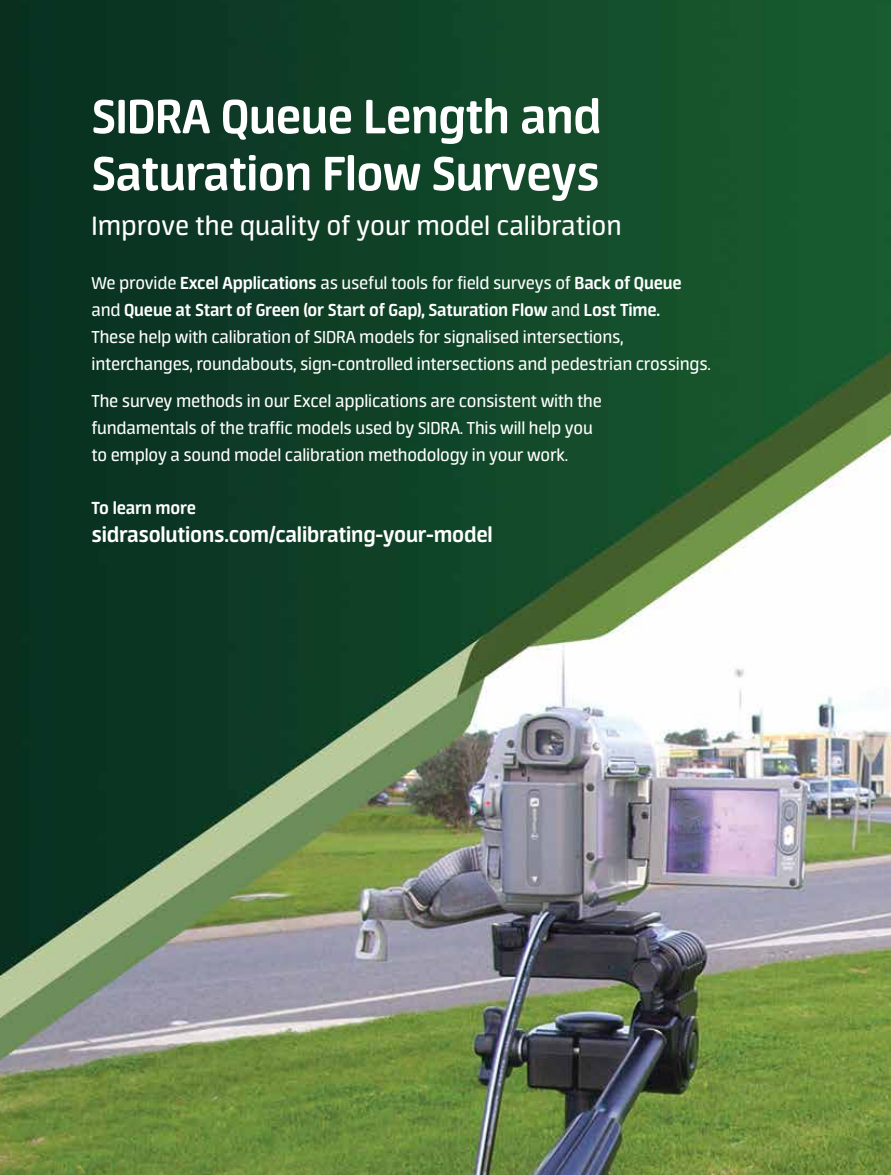
<style>
.page{position:relative;width:891px;height:1175px;background:#fff}
.page>*{position:absolute;margin:0;border:0;box-sizing:border-box;transform-origin:0 0}
.t1{font:700 54px/57px "Neuron";letter-spacing:-.01em;color:#fff}
.t2{font:30px "Neuron";color:#fff}
.t3{font:700 24px "Neuron";letter-spacing:-.01em;color:#fff}
.t4{font:19.5px/27px "Neuron";letter-spacing:-.01em;color:#fff}
.t5{font:700 19.5px "Neuron";letter-spacing:-.01em;color:#fff}
.s1{font-weight:700}
</style>
<div class="page">
<img style="left:0;top:0;width:891px;height:1174px">
<h1 class="t1" style="left:92px;top:92px;width:511px">SIDRA Queue Length and<br>Saturation Flow Surveys</h1>
<h2 class="t2" style="left:92px;top:215px;width:532px">Improve the quality of your model calibration</h2>
<p class="t4" style="left:92px;top:271px;width:621px">We provide <span class="s1">Excel Applications</span> as useful tools for field surveys of <span class="s1">Back of Queue </span>and <span class="s1">Queue at Start of Green (or Start of Gap), Saturation Flow</span> and <span class="s1">Lost Time.<br></span>These help with calibration of SIDRA models for signalised intersections, interchanges, roundabouts, sign-controlled intersections and pedestrian crossings.</p>
<p class="t4" style="left:92px;top:389px;width:512px">The survey methods in our Excel applications are consistent with the fundamentals of the traffic models used by SIDRA. This will help you to employ a sound model calibration methodology in your work.</p>
<p class="t5" style="left:92px;top:500px;width:106px">To learn more</p>
<p class="t3" style="left:92px;top:526px;width:403px">sidrasolutions.com/calibrating-your-model</p>
</div>
